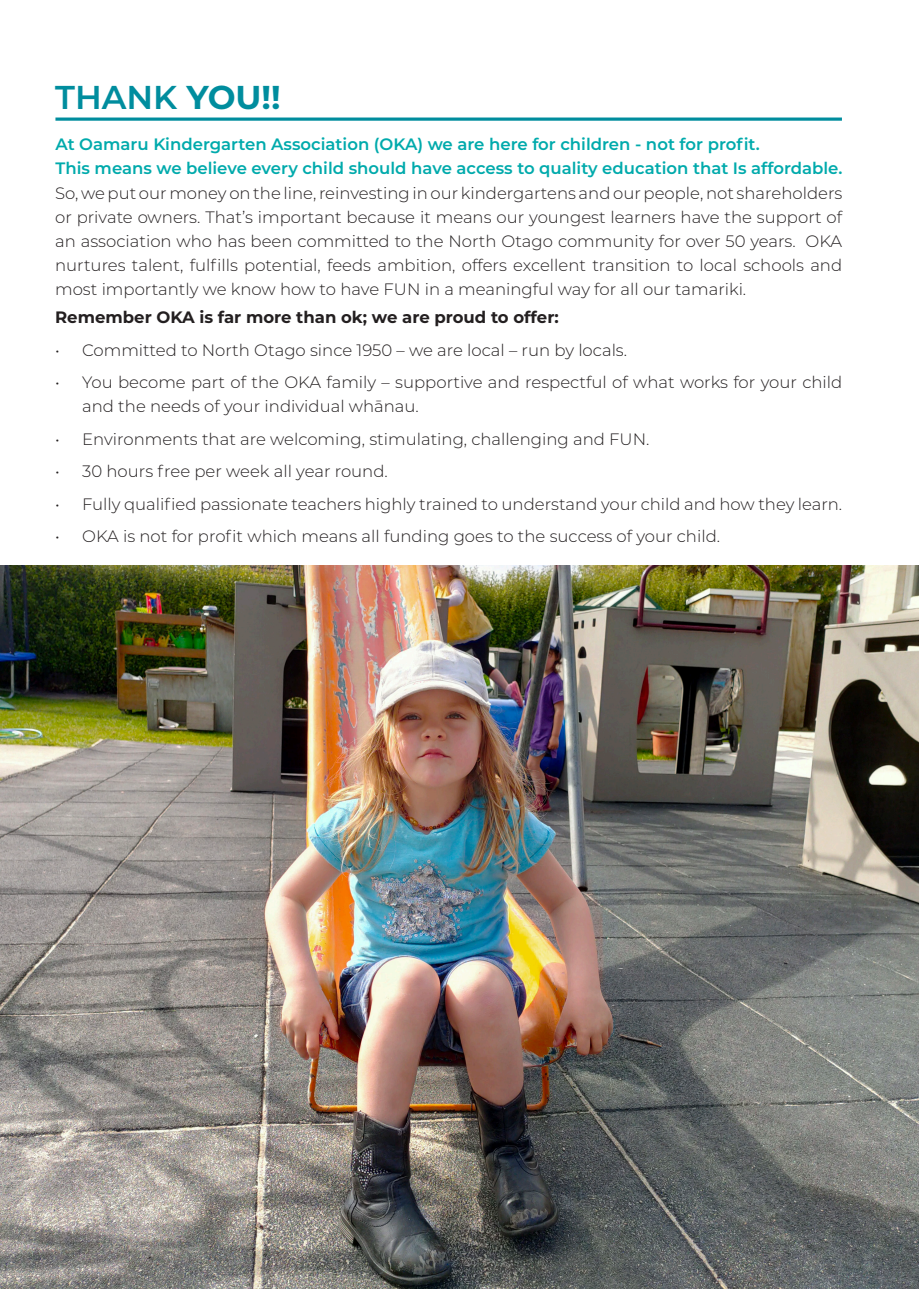
<style>
.page{position:relative;width:919px;height:1289px;background:#fff}
.page>*{position:absolute;margin:0;border:0;box-sizing:border-box;transform-origin:0 0}
.Title_7{font:600 33px "Montserrat";color:#008d9e}
.t1{font:300 16.5px/24px "Montserrat";color:#231f20;text-align:justify}
.Title_3{font:600 16.5px "Montserrat";color:#00aaac}
.t2{font:700 16.5px "Montserrat";color:#231f20}
.s1{font-weight:700}
</style>
<div class="page">
<img style="left:0;top:565px;width:918px;height:723px">
<svg style="left:55px;top:117px;width:786px;height:4px;background:#33a3b1"></svg>
<p class="Title_7" style="left:55px;top:73px;width:227px">THANK <span class="s1">YOU!!</span></p>
<p class="Title_3" style="left:55px;top:132px;width:705px">At Oamaru Kindergarten Association (OKA) we are here for children - not for profit.</p>
<p class="Title_3" style="left:55px;top:156px;width:788px">This means we believe every child should have access to quality education that Is affordable.</p>
<p class="t1" style="left:55px;top:181px;width:788px">So, we put our money on the line, reinvesting in our kindergartens and our people, not shareholders or private owners. That’s important because it means our youngest learners have the support of an association who has been committed to the North Otago community for over 50 years. OKA nurtures talent, fulfills potential, feeds ambition, offers excellent transition to local schools and most importantly we know how to have FUN in a meaningful way for all our tamariki.</p>
<p class="t2" style="left:55px;top:305px;width:505px">Remember OKA is far more than ok; we are proud to offer:</p>
<p class="t1" style="left:55px;top:337px;width:573px">• Committed to North Otago since 1950 – we are local – run by locals.</p>
<p class="t1" style="left:82px;top:370px;width:761px;text-indent:-27px">• You become part of the OKA family – supportive and respectful of what works for your child and the needs of your individual whānau.</p>
<p class="t1" style="left:55px;top:426px;width:595px">• Environments that are welcoming, stimulating, challenging and FUN.</p>
<p class="t1" style="left:55px;top:459px;width:334px">• 30 hours free per week all year round.</p>
<p class="t1" style="left:55px;top:491px;width:788px">• Fully qualified passionate teachers highly trained to understand your child and how they learn.</p>
<p class="t1" style="left:55px;top:524px;width:666px">• OKA is not for profit which means all funding goes to the success of your child.</p>
</div>
